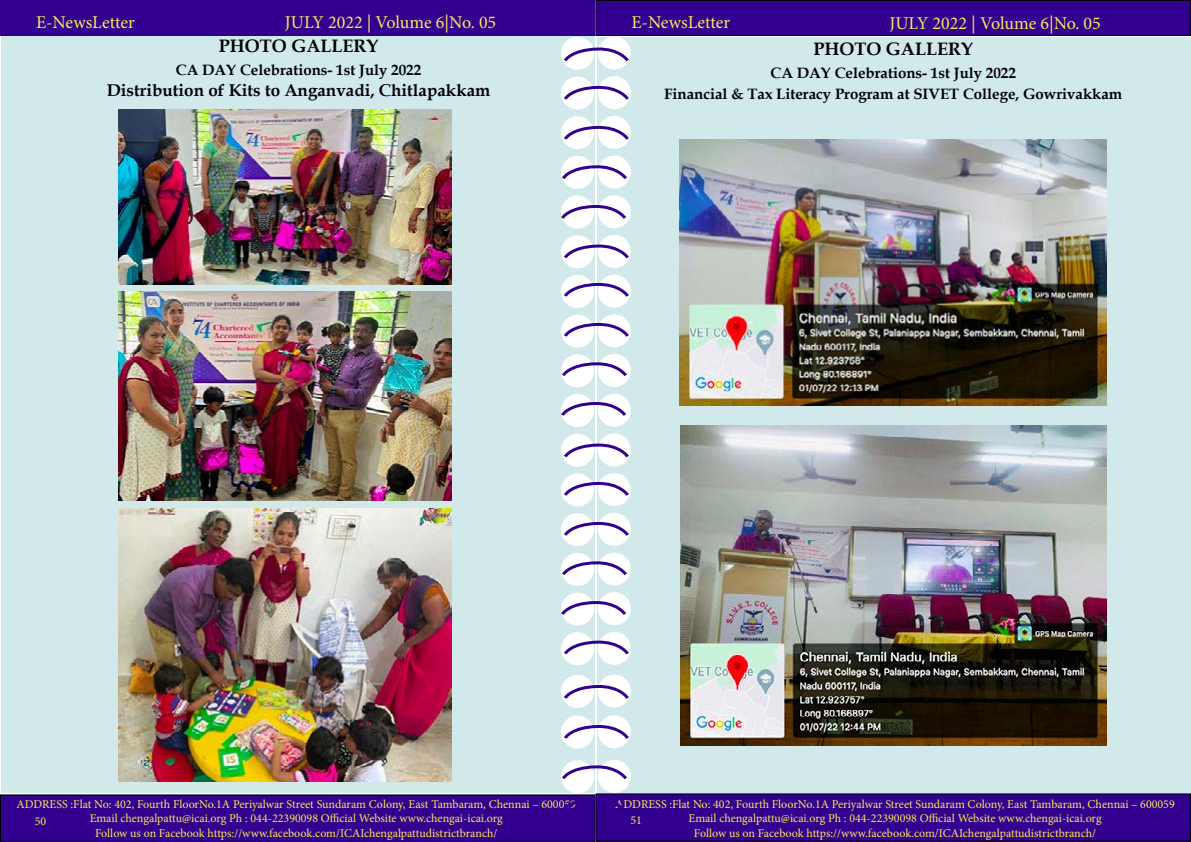
<style>
.page{position:relative;width:1191px;height:842px;background:#fff}
.page>*{position:absolute;margin:0;border:0;box-sizing:border-box;transform-origin:0 0}
.t1{font:18px "Minion Pro";color:#fce85d}
.t2{font:700 18px "Book Antiqua";color:#000}
.t3{font:700 17px "Book Antiqua";color:#000}
.t4{font:700 15px/21px "Book Antiqua";color:#000;text-align:center}
.t5{font:12px/14.4px "Minion Pro";color:#fce85d;text-align:center}
</style>
<div class="page">
<div style="left:1px;top:36px;width:593px;height:757px;background:#d2e9ec"></div>
<div style="left:597px;top:37px;width:593px;height:757px;background:#d2e9ec"></div>
<div style="left:0;top:0;width:595px;height:36px;background:#32008f"></div>
<div style="left:596px;top:0;width:594px;height:36px;background:#32008f"></div>
<div style="left:595px;top:0;width:595px;height:36px;border:1px solid #000"></div>
<div style="left:596px;top:794px;width:594px;height:47px;background:#32008f"></div>
<div style="left:595px;top:793px;width:596px;height:49px;border:1px solid #000"></div>
<div style="left:598px;top:36px;width:33px;height:34px;background:#fff;border-radius:50%"></div>
<div style="left:561px;top:37px;width:33px;height:33px;background:#fff;border-radius:50%"></div>
<div style="left:598px;top:76px;width:33px;height:33px;background:#fff;border-radius:50%"></div>
<div style="left:561px;top:77px;width:33px;height:33px;background:#fff;border-radius:50%"></div>
<div style="left:598px;top:116px;width:33px;height:33px;background:#fff;border-radius:50%"></div>
<div style="left:561px;top:116px;width:33px;height:33px;background:#fff;border-radius:50%"></div>
<div style="left:598px;top:156px;width:33px;height:33px;background:#fff;border-radius:50%"></div>
<div style="left:561px;top:156px;width:33px;height:33px;background:#fff;border-radius:50%"></div>
<div style="left:598px;top:195px;width:33px;height:33px;background:#fff;border-radius:50%"></div>
<div style="left:561px;top:196px;width:33px;height:33px;background:#fff;border-radius:50%"></div>
<div style="left:598px;top:235px;width:33px;height:33px;background:#fff;border-radius:50%"></div>
<div style="left:561px;top:235px;width:33px;height:33px;background:#fff;border-radius:50%"></div>
<div style="left:598px;top:275px;width:33px;height:33px;background:#fff;border-radius:50%"></div>
<div style="left:561px;top:275px;width:33px;height:33px;background:#fff;border-radius:50%"></div>
<div style="left:598px;top:314px;width:33px;height:33px;background:#fff;border-radius:50%"></div>
<div style="left:561px;top:315px;width:33px;height:33px;background:#fff;border-radius:50%"></div>
<div style="left:598px;top:354px;width:33px;height:33px;background:#fff;border-radius:50%"></div>
<div style="left:561px;top:354px;width:33px;height:33px;background:#fff;border-radius:50%"></div>
<div style="left:598px;top:394px;width:33px;height:33px;background:#fff;border-radius:50%"></div>
<div style="left:561px;top:394px;width:33px;height:33px;background:#fff;border-radius:50%"></div>
<div style="left:598px;top:433px;width:33px;height:33px;background:#fff;border-radius:50%"></div>
<div style="left:561px;top:434px;width:33px;height:33px;background:#fff;border-radius:50%"></div>
<div style="left:598px;top:473px;width:33px;height:33px;background:#fff;border-radius:50%"></div>
<div style="left:561px;top:473px;width:33px;height:33px;background:#fff;border-radius:50%"></div>
<div style="left:598px;top:513px;width:33px;height:33px;background:#fff;border-radius:50%"></div>
<div style="left:561px;top:513px;width:33px;height:33px;background:#fff;border-radius:50%"></div>
<div style="left:598px;top:552px;width:33px;height:33px;background:#fff;border-radius:50%"></div>
<div style="left:561px;top:553px;width:33px;height:33px;background:#fff;border-radius:50%"></div>
<div style="left:598px;top:592px;width:33px;height:33px;background:#fff;border-radius:50%"></div>
<div style="left:561px;top:592px;width:33px;height:33px;background:#fff;border-radius:50%"></div>
<div style="left:598px;top:632px;width:33px;height:33px;background:#fff;border-radius:50%"></div>
<div style="left:561px;top:632px;width:33px;height:33px;background:#fff;border-radius:50%"></div>
<div style="left:598px;top:674px;width:33px;height:33px;background:#fff;border-radius:50%"></div>
<div style="left:561px;top:675px;width:33px;height:33px;background:#fff;border-radius:50%"></div>
<div style="left:598px;top:715px;width:33px;height:33px;background:#fff;border-radius:50%"></div>
<div style="left:561px;top:715px;width:33px;height:34px;background:#fff;border-radius:50%"></div>
<div style="left:598px;top:760px;width:33px;height:33px;background:#fff;border-radius:50%"></div>
<div style="left:561px;top:760px;width:33px;height:33px;background:#fff;border-radius:50%"></div>
<svg style="left:562px;top:45px;width:68px;height:19px"></svg>
<svg style="left:562px;top:441px;width:68px;height:19px"></svg>
<svg style="left:562px;top:242px;width:68px;height:19px"></svg>
<svg style="left:562px;top:638px;width:68px;height:19px"></svg>
<svg style="left:562px;top:84px;width:68px;height:18px"></svg>
<svg style="left:562px;top:480px;width:68px;height:18px"></svg>
<svg style="left:562px;top:281px;width:68px;height:18px"></svg>
<svg style="left:562px;top:683px;width:68px;height:18px"></svg>
<svg style="left:562px;top:124px;width:68px;height:18px"></svg>
<svg style="left:562px;top:520px;width:68px;height:18px"></svg>
<svg style="left:562px;top:321px;width:68px;height:18px"></svg>
<svg style="left:562px;top:723px;width:68px;height:18px"></svg>
<svg style="left:561px;top:163px;width:68px;height:18px"></svg>
<svg style="left:561px;top:559px;width:68px;height:18px"></svg>
<svg style="left:561px;top:360px;width:68px;height:18px"></svg>
<svg style="left:561px;top:763px;width:67px;height:18px"></svg>
<svg style="left:561px;top:203px;width:65px;height:18px"></svg>
<svg style="left:561px;top:599px;width:65px;height:18px"></svg>
<svg style="left:561px;top:400px;width:67px;height:18px"></svg>
<div style="left:0;top:794px;width:628px;height:48px;background:#32008f"></div>
<img style="left:680px;top:140px;width:427px;height:266px">
<img style="left:680px;top:426px;width:427px;height:319px">
<img style="left:118px;top:109px;width:334px;height:175px">
<img style="left:118px;top:291px;width:334px;height:209px">
<img style="left:118px;top:509px;width:334px;height:272px">
<h1 class="t1" style="left:36px;top:10px;width:100px">E-NewsLetter</h1>
<h1 class="t1" style="left:285px;top:10px;width:213px">JULY 2022 | Volume 6|No. 05</h1>
<h1 class="t2" style="left:219px;top:34px;width:161px">PHOTO GALLERY</h1>
<p class="t4" style="left:176px;top:59px;width:247px">CA DAY Celebrations- 1st July 2022</p>
<h2 class="t3" style="left:107px;top:78px;width:385px">Distribution of Kits to Anganvadi, Chitlapakkam</h2>
<h1 class="t1" style="left:631px;top:10px;width:100px">E-NewsLetter</h1>
<h1 class="t1" style="left:889px;top:11px;width:213px">JULY 2022 | Volume 6|No. 05</h1>
<h1 class="t2" style="left:813px;top:37px;width:161px">PHOTO GALLERY</h1>
<p class="t4" style="left:664px;top:62px;width:459px">CA DAY Celebrations- 1st July 2022<br>Financial &amp; Tax Literacy Program at SIVET College, Gowrivakkam</p>
<p class="t5" style="left:16px;top:797px;width:561px">ADDRESS :Flat No: 402, Fourth FloorNo.1A Periyalwar Street Sundaram Colony, East Tambaram, Chennai – 600059<br>Email chengalpattu@icai.org Ph : 044-22390098 Official Website www.chengai-icai.org<br>Follow us on Facebook https://www.facebook.com/ICAIchengalpattudistrictbranch/</p>
<p class="t5" style="left:35px;top:814px;width:13px">50</p>
<p class="t5" style="left:615px;top:797px;width:561px">ADDRESS :Flat No: 402, Fourth FloorNo.1A Periyalwar Street Sundaram Colony, East Tambaram, Chennai – 600059<br>Email chengalpattu@icai.org Ph : 044-22390098 Official Website www.chengai-icai.org<br>Follow us on Facebook https://www.facebook.com/ICAIchengalpattudistrictbranch/</p>
<p class="t5" style="left:630px;top:813px;width:13px">51</p>
</div>
